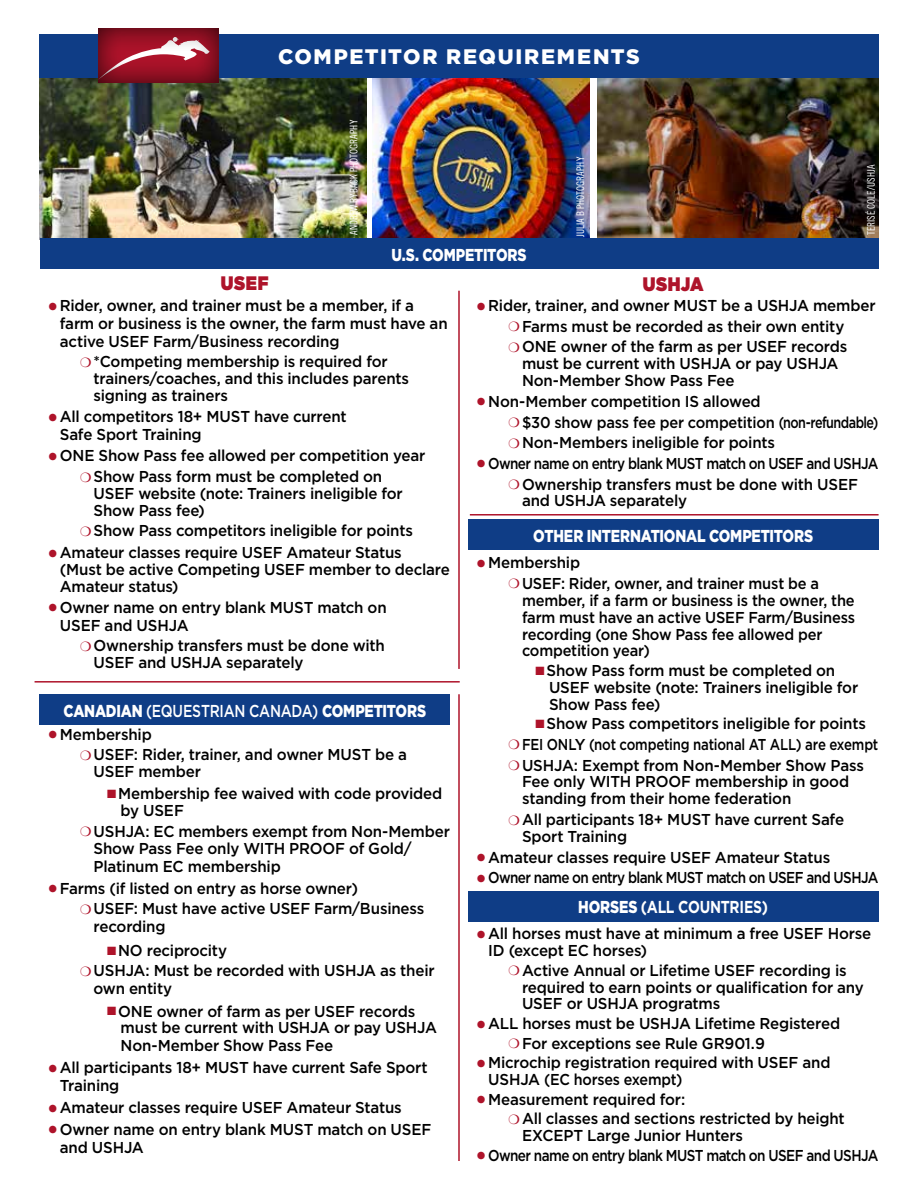
<style>
.page{position:relative;width:918px;height:1188px;background:#fff}
.page>*{position:absolute;margin:0;border:0;box-sizing:border-box;transform-origin:0 0}
.t1{font:900 21px "Gotham";letter-spacing:.08em;color:#fff}
.t2{font:900 19.5px "Gotham";letter-spacing:.03em;color:#ae132a;scale:.86 1}
.t3{font:900 17.25px "Gotham";letter-spacing:-.015em;color:#fff;scale:.81 1}
.t4{font:700 17.25px "Gotham";letter-spacing:-.015em;color:#fff;scale:.81 1}
.t5{font:500 15.75px/16.8px "Gotham";letter-spacing:-.015em;color:#000;scale:.96 1}
.t6{font:500 15.75px/16.8px "Gotham";letter-spacing:-.015em;color:#000;scale:.93 1}
.t7{font:500 15.75px "Gotham";letter-spacing:-.04em;color:#000;scale:.86 1}
.t8{font:500 15.75px/20.7px "Gotham";letter-spacing:-.015em;color:#000;scale:.86 1}
.t9{font:10.5px "Trade Gothic LT Std Cn 18";color:#fff;scale:.96 1}
.s1{font-size:27px;color:#ae132a}
.s2{color:#ae132a}
.s3{font-weight:500}
.s4{font-weight:900}
</style>
<div class="page">
<img style="left:40px;top:77px;width:327px;height:162px">
<img style="left:597px;top:77px;width:282px;height:163px">
<img style="left:373px;top:77px;width:216px;height:162px">
<div style="left:40px;top:239px;width:838px;height:30px;background:#0f3d86"></div>
<div style="left:40px;top:694px;width:410px;height:30px;background:#0f3d86"></div>
<div style="left:468px;top:520px;width:410px;height:30px;background:#0f3d86"></div>
<div style="left:468px;top:891px;width:410px;height:31px;background:#0f3d86"></div>
<div style="left:39px;top:34px;width:840px;height:43px;background:#0f3d86"></div>
<div style="left:97px;top:26px;width:124px;height:57px;background:#000;opacity:.75"></div>
<hr style="left:458px;top:694px;width:2px;height:467px;background:#ae132a">
<hr style="left:458px;top:291px;width:2px;height:378px;background:#ae132a">
<hr style="left:35px;top:681px;width:425px;height:2px;background:#ae132a">
<hr style="left:470px;top:514px;width:409px;height:2px;background:#ae132a">
<h1 class="t1" style="left:278px;top:42px;width:363px">COMPETITOR REQUIREMENTS</h1>
<p class="t9" style="left:348px;top:235px;width:121px;rotate:-90deg">ANDREW RYBACK PHOTOGRAPHY</p>
<p class="t3" style="left:391px;top:243px;width:168px">U.S. COMPETITORS</p>
<p class="t9" style="left:574px;top:237px;width:85px;rotate:-90deg">JULIA B PHOTOGRAPHY</p>
<p class="t9" style="left:865px;top:235px;width:75px;rotate:-90deg">TERISÉ COLE/USHJA</p>
<p class="t2" style="left:221px;top:269px;width:57px">USEF</p>
<p class="t5" style="left:60px;top:297px;width:406px;line-height:17.5px;text-indent:-14px"><span class="s1">•</span>Rider, owner, and trainer must be a member, if a farm or business is the owner, the farm must have an active USEF Farm/Business recording</p>
<p class="t5" style="left:94px;top:353px;width:330px;text-indent:-13px"><span class="s2">❍</span> *Competing membership is required for trainers/coaches, and this includes parents signing as trainers</p>
<p class="t5" style="left:60px;top:408px;width:300px;line-height:17.7px;text-indent:-14px"><span class="s1">•</span>All competitors 18+ MUST have current<br>Safe Sport Training</p>
<p class="t5" style="left:80px;top:445px;width:361px;line-height:20.7px;text-indent:-34px"><span class="s1">•</span>ONE Show Pass fee allowed per competition year <span class="s2">❍</span> Show Pass form must be completed on</p>
<p class="t5" style="left:94px;top:485px;width:324px">USEF website (note: Trainers ineligible for<br>Show Pass fee)</p>
<p class="t5" style="left:80px;top:522px;width:348px"><span class="s2">❍</span> Show Pass competitors ineligible for points</p>
<p class="t5" style="left:60px;top:544px;width:408px;text-indent:-14px"><span class="s1">•</span>Amateur classes require USEF Amateur Status<br>(Must be active Competing USEF member to declare<br>Amateur status)</p>
<p class="t5" style="left:60px;top:598px;width:342px;line-height:18px;text-indent:-14px"><span class="s1">•</span>Owner name on entry blank MUST match on<br>USEF and USHJA</p>
<p class="t5" style="left:94px;top:637px;width:305px;text-indent:-13px"><span class="s2">❍</span> Ownership transfers must be done with<br>USEF and USHJA separately</p>
<p class="t3" style="left:63px;top:699px;width:449px">CANADIAN <span class="s3">(EQUESTRIAN CANADA)</span> COMPETITORS</p>
<p class="t5" style="left:80px;top:723px;width:342px;line-height:20.7px;text-indent:-34px"><span class="s1">•</span>Membership<br><span class="s2">❍</span> USEF: Rider, trainer, and owner MUST be a</p>
<p class="t5" style="left:94px;top:763px;width:113px">USEF member</p>
<p class="t5" style="left:121px;top:785px;width:336px;text-indent:-14px"><span class="s2">■</span> Membership fee waived with code provided by USEF</p>
<p class="t5" style="left:94px;top:822px;width:373px;line-height:17.4px;text-indent:-13px"><span class="s2">❍</span> USHJA: EC members exempt from Non-Member<br>Show Pass Fee only WITH PROOF of Gold/<br>Platinum EC membership</p>
<p class="t5" style="left:80px;top:877px;width:360px;line-height:20.7px;text-indent:-34px"><span class="s1">•</span>Farms (if listed on entry as horse owner)<br><span class="s2">❍</span> USEF: Must have active USEF Farm/Business</p>
<p class="t5" style="left:94px;top:918px;width:77px">recording</p>
<p class="t5" style="left:80px;top:940px;width:371px;line-height:20.7px;text-indent:27px"><span class="s2">■</span> NO reciprocity<br><span class="s2">❍</span> USHJA: Must be recorded with USHJA as their</p>
<p class="t5" style="left:94px;top:980px;width:83px">own entity</p>
<p class="t5" style="left:121px;top:1002px;width:331px;line-height:17.4px;text-indent:-14px"><span class="s2">■</span> ONE owner of farm as per USEF records must be current with USHJA or pay USHJA<br>Non-Member Show Pass Fee</p>
<p class="t5" style="left:60px;top:1058px;width:385px;line-height:18px;text-indent:-14px"><span class="s1">•</span>All participants 18+ MUST have current Safe Sport<br>Training</p>
<p class="t5" style="left:46px;top:1099px;width:372px"><span class="s1">•</span>Amateur classes require USEF Amateur Status</p>
<p class="t5" style="left:60px;top:1120px;width:389px;line-height:18px;text-indent:-14px"><span class="s1">•</span>Owner name on entry blank MUST match on USEF and USHJA</p>
<p class="t2" style="left:643px;top:270px;width:72px">USHJA</p>
<p class="t5" style="left:475px;top:295px;width:419px;line-height:20.7px;text-align:center"><span class="s1">•</span>Rider, trainer, and owner MUST be a USHJA member <span class="s2">❍</span> Farms must be recorded as their own entity<br><span class="s2">❍</span> ONE owner of the farm as per USEF records</p>
<p class="t5" style="left:522px;top:355px;width:331px">must be current with USHJA or pay USHJA<br>Non-Member Show Pass Fee</p>
<p class="t5" style="left:509px;top:391px;width:387px;line-height:20.7px;text-indent:-34px"><span class="s1">•</span>Non-Member competition IS allowed<br><span class="s2">❍</span> $30 show pass fee per competition (non-refundable) <span class="s2">❍</span> Non-Members ineligible for points</p>
<p class="t8" style="left:509px;top:453px;width:432px;text-indent:-34px"><span class="s1">•</span>Owner name on entry blank MUST match on USEF and USHJA <span class="s2">❍</span> Ownership transfers must be done with USEF</p>
<p class="t5" style="left:522px;top:492px;width:173px">and USHJA separately</p>
<p class="t3" style="left:533px;top:524px;width:347px">OTHER INTERNATIONAL COMPETITORS</p>
<p class="t5" style="left:509px;top:552px;width:325px;line-height:20.7px;text-indent:-34px"><span class="s1">•</span>Membership<br><span class="s2">❍</span> USEF: Rider, owner, and trainer must be a</p>
<p class="t6" style="left:522px;top:592px;width:360px">member, if a farm or business is the owner, the farm must have an active USEF Farm/Business recording (one Show Pass fee allowed per competition year)</p>
<p class="t5" style="left:549px;top:662px;width:324px;text-indent:-14px"><span class="s2">■</span> Show Pass form must be completed on<br>USEF website (note: Trainers ineligible for<br>Show Pass fee)</p>
<p class="t5" style="left:509px;top:713px;width:387px;line-height:20.7px;text-indent:27px"><span class="s2">■</span> Show Pass competitors ineligible for points <span class="s2">❍</span> FEI ONLY (not competing national AT ALL) are exempt <span class="s2">❍</span> USHJA: Exempt from Non-Member Show Pass</p>
<p class="t5" style="left:522px;top:773px;width:342px">Fee only WITH PROOF membership in good standing from their home federation</p>
<p class="t5" style="left:522px;top:811px;width:337px;text-indent:-13px"><span class="s2">❍</span> All participants 18+ MUST have current Safe<br>Sport Training</p>
<p class="t5" style="left:475px;top:848px;width:372px"><span class="s1">•</span>Amateur classes require USEF Amateur Status</p>
<p class="t7" style="left:475px;top:867px;width:471px"><span class="s1">•</span>Owner name on entry blank MUST match on USEF and USHJA</p>
<p class="t4" style="left:578px;top:896px;width:236px"><span class="s4">HORSES</span> (ALL COUNTRIES)</p>
<p class="t5" style="left:488px;top:925px;width:401px;text-indent:-14px"><span class="s1">•</span>All horses must have at minimum a free USEF Horse<br>ID (except EC horses)</p>
<p class="t5" style="left:522px;top:962px;width:358px;text-indent:-13px"><span class="s2">❍</span> Active Annual or Lifetime USEF recording is required to earn points or qualification for any<br>USEF or USHJA progratms</p>
<p class="t5" style="left:509px;top:1013px;width:347px;line-height:19.6px;text-indent:-34px"><span class="s1">•</span>ALL horses must be USHJA Lifetime Registered <span class="s2">❍</span> For exceptions see Rule GR901.9</p>
<p class="t5" style="left:488px;top:1054px;width:358px;text-indent:-14px"><span class="s1">•</span>Microchip registration required with USEF and<br>USHJA (EC horses exempt)</p>
<p class="t5" style="left:509px;top:1089px;width:352px;line-height:19.5px;text-indent:-34px"><span class="s1">•</span>Measurement required for:<br><span class="s2">❍</span> All classes and sections restricted by height</p>
<p class="t5" style="left:522px;top:1127px;width:232px">EXCEPT Large Junior Hunters</p>
<p class="t7" style="left:475px;top:1145px;width:471px"><span class="s1">•</span>Owner name on entry blank MUST match on USEF and USHJA</p>
</div>
